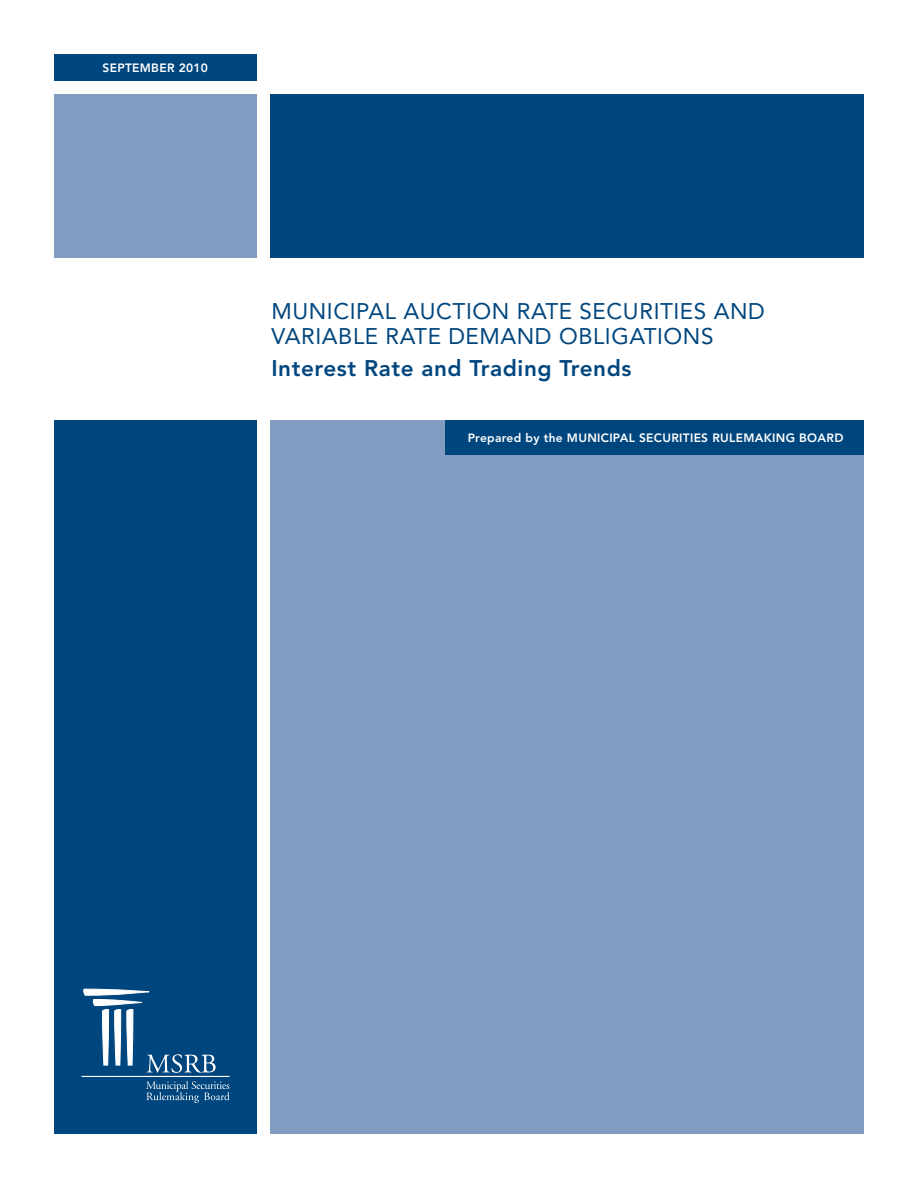
<style>
.page{position:relative;width:918px;height:1188px;background:#fff}
.page>*{position:absolute;margin:0;border:0;box-sizing:border-box;transform-origin:0 0}
.t1{font:22.5px/24.9px "Avenir";letter-spacing:.025em;color:#00467e}
.t2{font:800 22.5px "Avenir";letter-spacing:.025em;color:#00467e}
.t3{font:800 12px "Avenir";letter-spacing:.025em;color:#fff}
</style>
<div class="page">
<div style="left:270px;top:94px;width:594px;height:164px;background:#00467e"></div>
<div style="left:54px;top:94px;width:202px;height:164px;background:#829bc1"></div>
<div style="left:54px;top:54px;width:202px;height:27px;background:#00467e"></div>
<div style="left:270px;top:420px;width:594px;height:714px;background:#829bc1"></div>
<div style="left:54px;top:420px;width:202px;height:714px;background:#00467e"></div>
<svg style="left:146px;top:1081px;width:84px;height:22px"></svg>
<hr style="left:82px;top:1076px;width:148px;height:1px;background:#fff">
<svg style="left:83px;top:988px;width:133px;height:85px"></svg>
<div style="left:446px;top:420px;width:418px;height:35px;background:#00467e"></div>
<p class="t3" style="left:103px;top:60px;width:107px">SEPTEMBER 2010</p>
<p class="t1" style="left:272px;top:299px;width:495px">MUNICIPAL AUCTION RATE SECURITIES AND<br>VARIABLE RATE DEMAND OBLIGATIONS</p>
<p class="t2" style="left:272px;top:355px;width:361px">Interest Rate and Trading Trends</p>
<p class="t3" style="left:468px;top:431px;width:210px">Prepared by the Municipal Securiti</p>
<p class="t3" style="left:694px;top:431px;width:151px">es Rulemaking Board</p>
</div>
